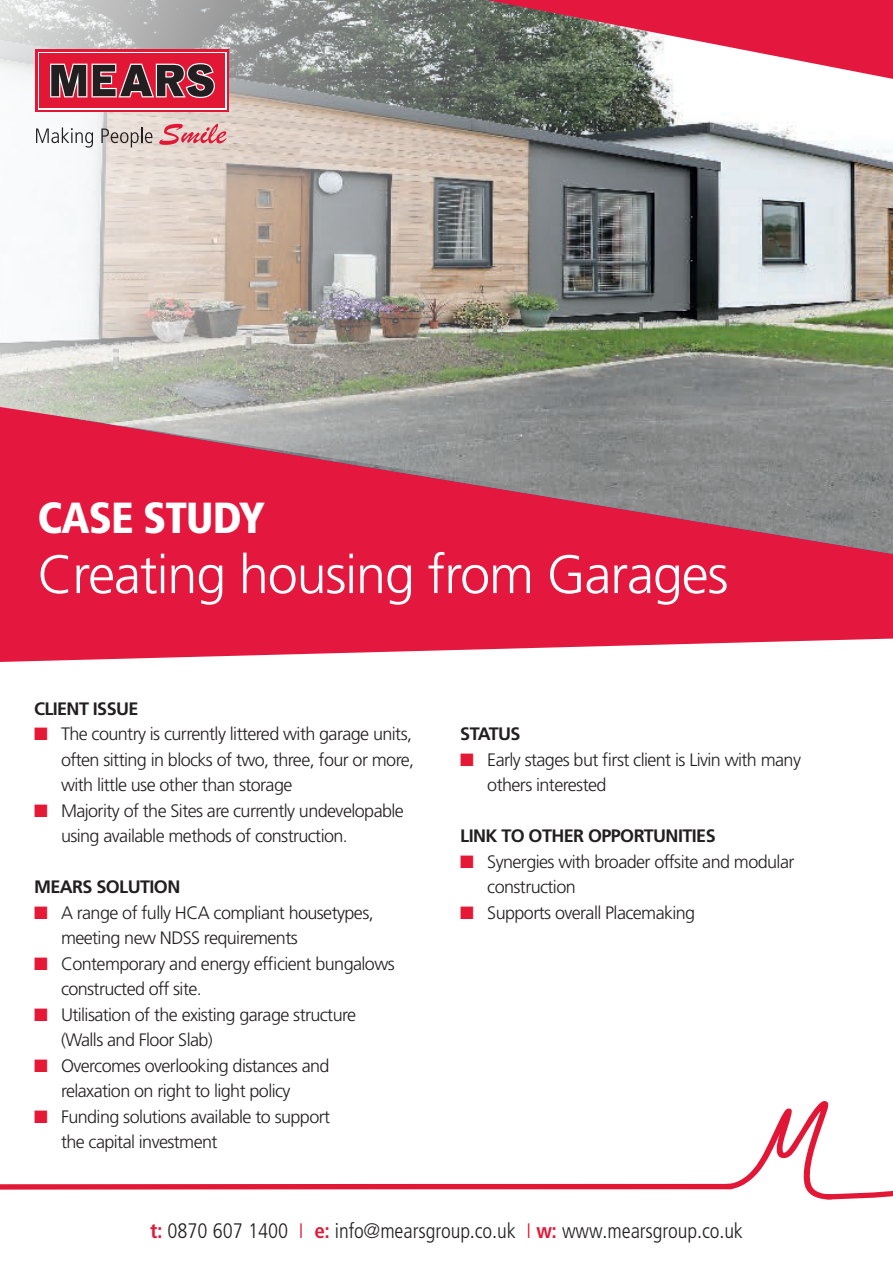
<style>
.page{position:relative;width:893px;height:1263px;background:#fff}
.page>*{position:absolute;margin:0;border:0;box-sizing:border-box;transform-origin:0 0}
.t1{font:300 54px "Frutiger";letter-spacing:-.02em;color:#fff}
.t2{font:900 condensed 43.5px "Frutiger";letter-spacing:-.02em;color:#fff}
.t3{font:300 condensed 21px "Frutiger";letter-spacing:-.005em;color:#231f20}
.t4{font:300 18px/25.5px "Frutiger";letter-spacing:-.035em;color:#231f20}
.t5{font:700 18px "Frutiger";letter-spacing:-.035em;color:#231f20}
.s1{color:#e51836}
.s2{font-weight:700;color:#e51836}
</style>
<div class="page">
<svg style="left:0;top:554px;width:893px;height:108px;background:#e63152"></svg>
<svg style="left:0;top:1101px;width:893px;height:99px"></svg>
<img style="left:0;top:122px;width:893px;height:432px">
<img style="left:0;top:0;width:755px;height:505px">
<svg style="left:36px;top:49px;width:193px;height:63px"></svg>
<svg style="left:38px;top:52px;width:189px;height:57px"></svg>
<div style="left:40px;top:53px;width:185px;height:55px;background:#e21736"></div>
<svg style="left:50px;top:63px;width:165px;height:35px"></svg>
<svg style="left:36px;top:127px;width:57px;height:21px"></svg>
<svg style="left:101px;top:127px;width:51px;height:20px"></svg>
<svg style="left:159px;top:124px;width:67px;height:21px"></svg>
<svg style="left:487px;top:0;width:406px;height:79px"></svg>
<h2 class="t2" style="left:37px;top:492px;width:229px">CASE STUDY</h2>
<h1 class="t1" style="left:37px;top:544px;width:692px">Creating housing from Garages</h1>
<p class="t5" style="left:34px;top:698px;width:106px">CLIENT ISSUE</p>
<p class="t4" style="left:61px;top:721px;width:355px;text-align:justify;text-indent:-27px"><span class="s1">■</span> The country is currently littered with garage units, often sitting in blocks of two, three, four or more, with little use other than storage</p>
<p class="t4" style="left:61px;top:798px;width:344px;text-indent:-27px"><span class="s1">■</span> Majority of the Sites are currently undevelopable using available methods of construction.</p>
<p class="t5" style="left:34px;top:876px;width:148px">MEARS SOLUTION</p>
<p class="t4" style="left:61px;top:900px;width:314px;text-indent:-27px"><span class="s1">■</span> A range of fully HCA compliant housetypes, meeting new NDSS requirements</p>
<p class="t4" style="left:61px;top:951px;width:335px;text-indent:-27px"><span class="s1">■</span> Contemporary and energy efficient bungalows constructed off site.</p>
<p class="t4" style="left:61px;top:1002px;width:297px;text-indent:-27px"><span class="s1">■</span> Utilisation of the existing garage structure (Walls and Floor Slab)</p>
<p class="t4" style="left:61px;top:1053px;width:270px;text-indent:-27px"><span class="s1">■</span> Overcomes overlooking distances and relaxation on right to light policy</p>
<p class="t4" style="left:61px;top:1104px;width:271px;text-indent:-27px"><span class="s1">■</span> Funding solutions available to support the capital investment</p>
<p class="t5" style="left:460px;top:723px;width:62px">STATUS</p>
<p class="t4" style="left:487px;top:747px;width:315px;text-indent:-27px"><span class="s1">■</span> Early stages but first client is Livin with many others interested</p>
<p class="t5" style="left:460px;top:825px;width:257px">LINK TO OTHER OPPORTUNITIES</p>
<p class="t4" style="left:487px;top:849px;width:309px;text-indent:-27px"><span class="s1">■</span> Synergies with broader offsite and modular construction</p>
<p class="t4" style="left:460px;top:900px;width:236px"><span class="s1">■</span> Supports overall Placemaking</p>
<p class="t3" style="left:150px;top:1219px;width:594px"><span class="s2">t:</span> 0870 607 1400 <span class="s1">I</span> <span class="s2">e:</span> info@mearsgroup.co.uk <span class="s1">I</span> <span class="s2">w:</span> www.mearsgroup.co.uk</p>
</div>
